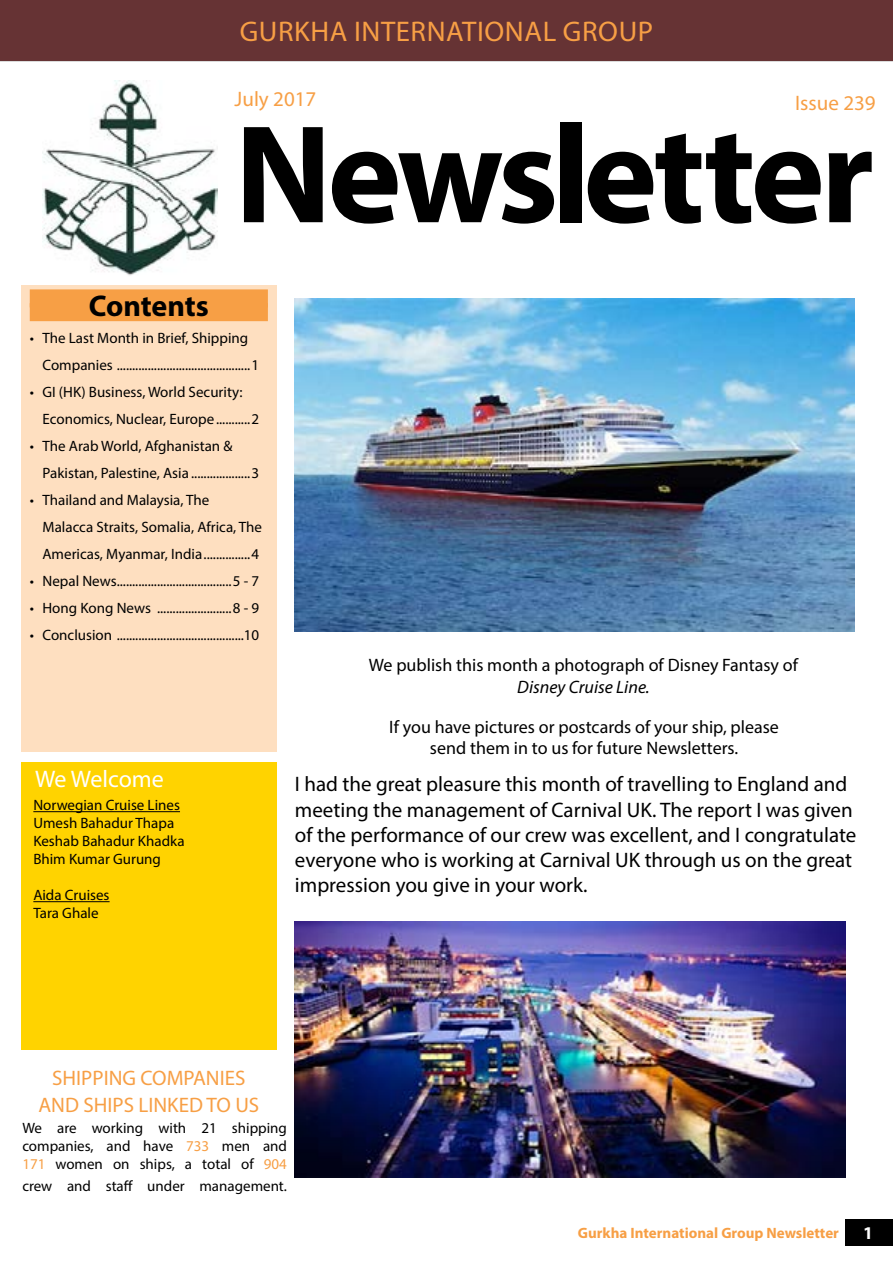
<style>
.page{position:relative;width:893px;height:1263px;background:#fff}
.page>*{position:absolute;margin:0;border:0;box-sizing:border-box;transform-origin:0 0}
.t1{font:700 141px "Myriad Pro";letter-spacing:-.035em;color:#000}
.t2{font:700 30px "Myriad Pro";letter-spacing:-.005em;color:#000}
.t3{font:28.5px "Myriad Pro";letter-spacing:.02em;color:#f79f45}
.t4{font:24px "Myriad Pro";color:#fff}
.t5{font:21px/25.2px "Myriad Pro";color:#000}
.t6{font:21px/27px "Myriad Pro";color:#f79f45;text-align:center}
.t7{font:18px/21.6px "Myriad Pro";color:#000;text-align:center}
.t8{font:italic 18px "Myriad Pro";color:#000}
.t9{font:700 18px "Myriad Pro";color:#fff}
.t10{font:15px/18px "Myriad Pro";color:#000}
.t11{font:700 15px "Myriad Pro";color:#f79f45}
.s1{color:#f79f45}
</style>
<div class="page">
<div style="left:21px;top:762px;width:255px;height:287px;background:#ffd300"></div>
<div style="left:21px;top:285px;width:255px;height:466px;background:#fedfc0"></div>
<div style="left:30px;top:289px;width:238px;height:18px;background:#f79f45"></div>
<div style="left:30px;top:303px;width:238px;height:18px;background:#f79f45"></div>
<div style="left:0;top:0;width:893px;height:61px;background:#663334"></div>
<div style="left:846px;top:1219px;width:47px;height:26px;background:#000"></div>
<hr style="left:33px;top:811px;width:147px;height:1px;background:#000">
<hr style="left:33px;top:901px;width:77px;height:1px;background:#000">
<img style="left:43px;top:81px;width:174px;height:195px">
<img style="left:295px;top:921px;width:551px;height:256px">
<img style="left:295px;top:298px;width:560px;height:333px">
<h3 class="t3" style="left:240px;top:14px;width:415px">GURKHA INTERNATIONAL GROUP</h3>
<h3 class="t6" style="left:235px;top:85px;width:83px">July 2017</h3>
<h3 class="t6" style="left:795px;top:89px;width:82px">Issue 239</h3>
<h1 class="t1" style="left:235px;top:83px;width:641px">Newsletter</h1>
<h2 class="t2" style="left:89px;top:286px;width:122px">Contents</h2>
<p class="t10" style="left:43px;top:324px;width:218px;line-height:27px;text-indent:-13px">• The Last Month in Brief, Shipping<br>Companies ...........................................1</p>
<p class="t10" style="left:43px;top:378px;width:218px;line-height:27px;text-indent:-13px">• GI (HK) Business, World Security:<br>Economics, Nuclear, Europe...........2</p>
<p class="t10" style="left:43px;top:432px;width:218px;line-height:27px;text-indent:-13px">• The Arab World, Afghanistan &amp;<br>Pakistan, Palestine, Asia ...................3</p>
<p class="t10" style="left:43px;top:486px;width:221px;line-height:27px;text-indent:-13px">• Thailand and Malaysia, The<br>Malacca Straits, Somalia, Africa, The<br>Americas, Myanmar, India...............4</p>
<p class="t10" style="left:30px;top:572px;width:231px">• Nepal News.....................................5 - 7</p>
<p class="t10" style="left:30px;top:599px;width:231px">• Hong Kong News ........................8 - 9</p>
<p class="t10" style="left:30px;top:626px;width:231px">• Conclusion .........................................10</p>
<h3 class="t4" style="left:35px;top:764px;width:130px">We Welcome</h3>
<p class="t10" style="left:33px;top:796px;width:153px">Norwegian Cruise Lines<br>Umesh Bahadur Thapa<br>Keshab Bahadur Khadka<br>Bhim Kumar Gurung</p>
<p class="t10" style="left:33px;top:886px;width:78px">Aida Cruises<br>Tara Ghale</p>
<p class="t7" style="left:369px;top:654px;width:431px">We publish this month a photograph of Disney Fantasy of</p>
<p class="t8" style="left:517px;top:676px;width:134px">Disney Cruise Line.</p>
<p class="t7" style="left:389px;top:716px;width:391px">If you have pictures or postcards of your ship, please send them in to us for future Newsletters.</p>
<p class="t5" style="left:295px;top:771px;width:563px">I had the great pleasure this month of travelling to England and meeting the management of Carnival UK. The report I was given of the performance of our crew was excellent, and I congratulate everyone who is working at Carnival UK through us on the great impression you give in your work.</p>
<h3 class="t6" style="left:38px;top:1064px;width:222px">SHIPPING COMPANIES<br>AND SHIPS LINKED TO US</h3>
<p class="t10" style="left:22px;top:1119px;width:266px;text-align:justify">We are working with 21 shipping companies, and have <span class="s1">733</span> men and <span class="s1">171</span> women on ships, a total of <span class="s1">904</span></p>
<p class="t10" style="left:22px;top:1176px;width:266px">crew and staff under management.</p>
<p class="t11" style="left:578px;top:1223px;width:263px">Gurkha International Group Newsletter</p>
<p class="t9" style="left:863px;top:1221px;width:11px">1</p>
</div>
